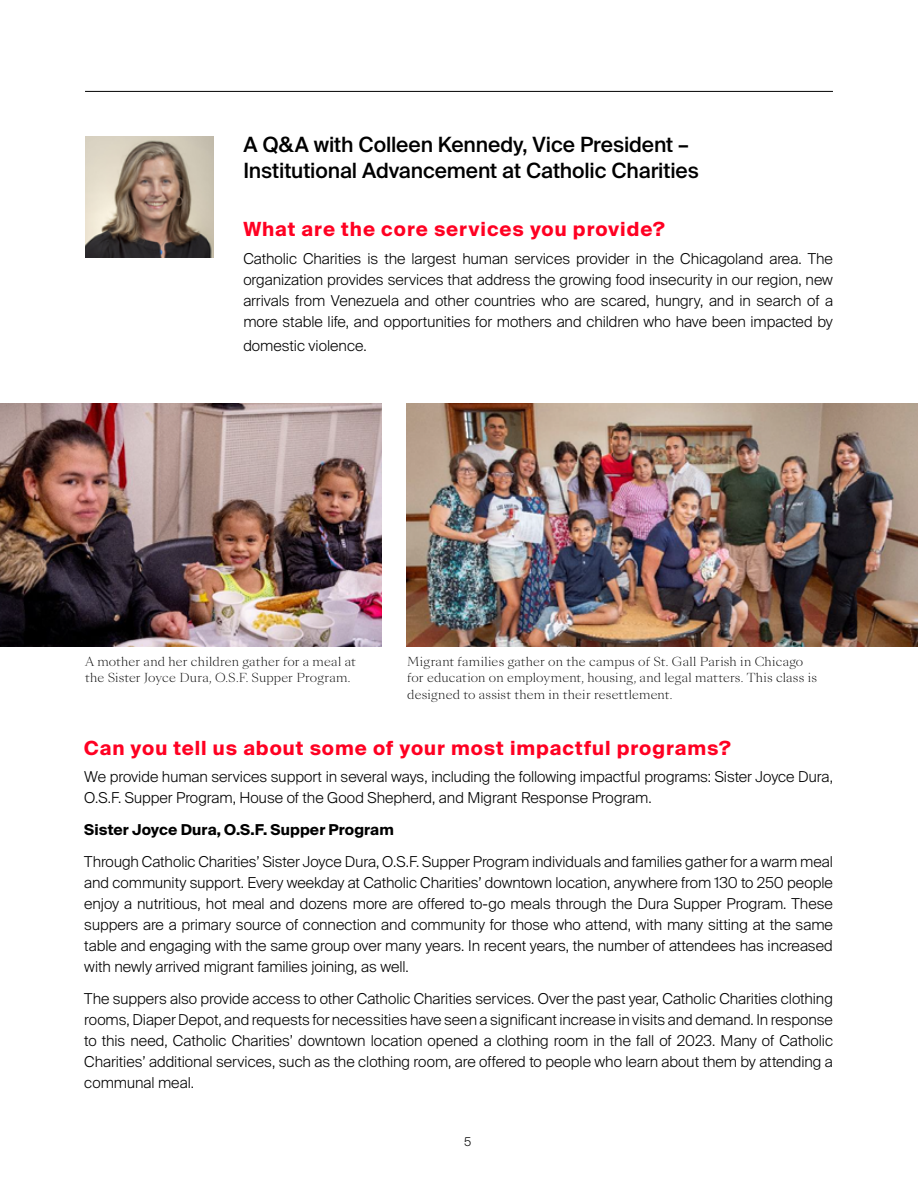
<style>
.page{position:relative;width:918px;height:1188px;background:#fff}
.page>*{position:absolute;margin:0;border:0;box-sizing:border-box;transform-origin:0 0}
.t1{font:500 21px/25.2px "Suisse Intl";letter-spacing:-.005em;color:#000}
.t2{font:700 19.5px "Suisse Intl";letter-spacing:.05em;color:#f02}
.t3{font:300 15px/21px "Suisse Intl";color:#000;text-align:justify}
.t4{font:700 15px "Suisse Intl";letter-spacing:.005em;color:#000}
.t5{font:300 12px/16.5px "Sang Bleu Kingdom";letter-spacing:.005em;color:#000}
.t6{font:300 12px "Suisse Intl";color:#000}
</style>
<div class="page">
<img style="left:0;top:404px;width:381px;height:243px">
<img style="left:407px;top:404px;width:511px;height:243px">
<img style="left:85px;top:136px;width:129px;height:122px">
<hr style="left:85px;top:91px;width:748px;height:1px;background:#000">
<h1 class="t1" style="left:243px;top:132px;width:457px">A Q&amp;A with Colleen Kennedy, Vice President –<br>Institutional Advancement at Catholic Charities</h1>
<h2 class="t2" style="left:243px;top:218px;width:423px">What are the core services you provide?</h2>
<p class="t3" style="left:243px;top:248px;width:591px">Catholic Charities is the largest human services provider in the Chicagoland area. The organization provides services that address the growing food insecurity in our region, new arrivals from Venezuela and other countries who are scared, hungry, and in search of a more stable life, and opportunities for mothers and children who have been impacted by</p>
<p class="t3" style="left:243px;top:335px;width:125px">domestic violence.</p>
<p class="t5" style="left:85px;top:654px;width:272px">A mother and her children gather for a meal at the Sister Joyce Dura, O.S.F. Supper Program.</p>
<p class="t5" style="left:407px;top:654px;width:411px">Migrant families gather on the campus of St. Gall Parish in Chicago for education on employment, housing, and legal matters. This class is designed to assist them in their resettlement.</p>
<h2 class="t2" style="left:84px;top:737px;width:648px">Can you tell us about some of your most impactful programs?</h2>
<p class="t3" style="left:84px;top:767px;width:750px">We provide human services support in several ways, including the following impactful programs: Sister Joyce Dura,<br>O.S.F. Supper Program, House of the Good Shepherd, and Migrant Response Program.</p>
<p class="t4" style="left:84px;top:821px;width:311px">Sister Joyce Dura, O.S.F. Supper Program</p>
<p class="t3" style="left:84px;top:851px;width:750px">Through Catholic Charities’ Sister Joyce Dura, O.S.F. Supper Program individuals and families gather for a warm meal and community support. Every weekday at Catholic Charities’ downtown location, anywhere from 130 to 250 people enjoy a nutritious, hot meal and dozens more are offered to-go meals through the Dura Supper Program. These suppers are a primary source of connection and community for those who attend, with many sitting at the same table and engaging with the same group over many years. In recent years, the number of attendees has increased with newly arrived migrant families joining, as well.</p>
<p class="t3" style="left:84px;top:988px;width:750px">The suppers also provide access to other Catholic Charities services. Over the past year, Catholic Charities clothing rooms, Diaper Depot, and requests for necessities have seen a significant increase in visits and demand. In response to this need, Catholic Charities’ downtown location opened a clothing room in the fall of 2023. Many of Catholic Charities’ additional services, such as the clothing room, are offered to people who learn about them by attending a communal meal.</p>
<p class="t6" style="left:464px;top:1135px;width:9px">5</p>
</div>
